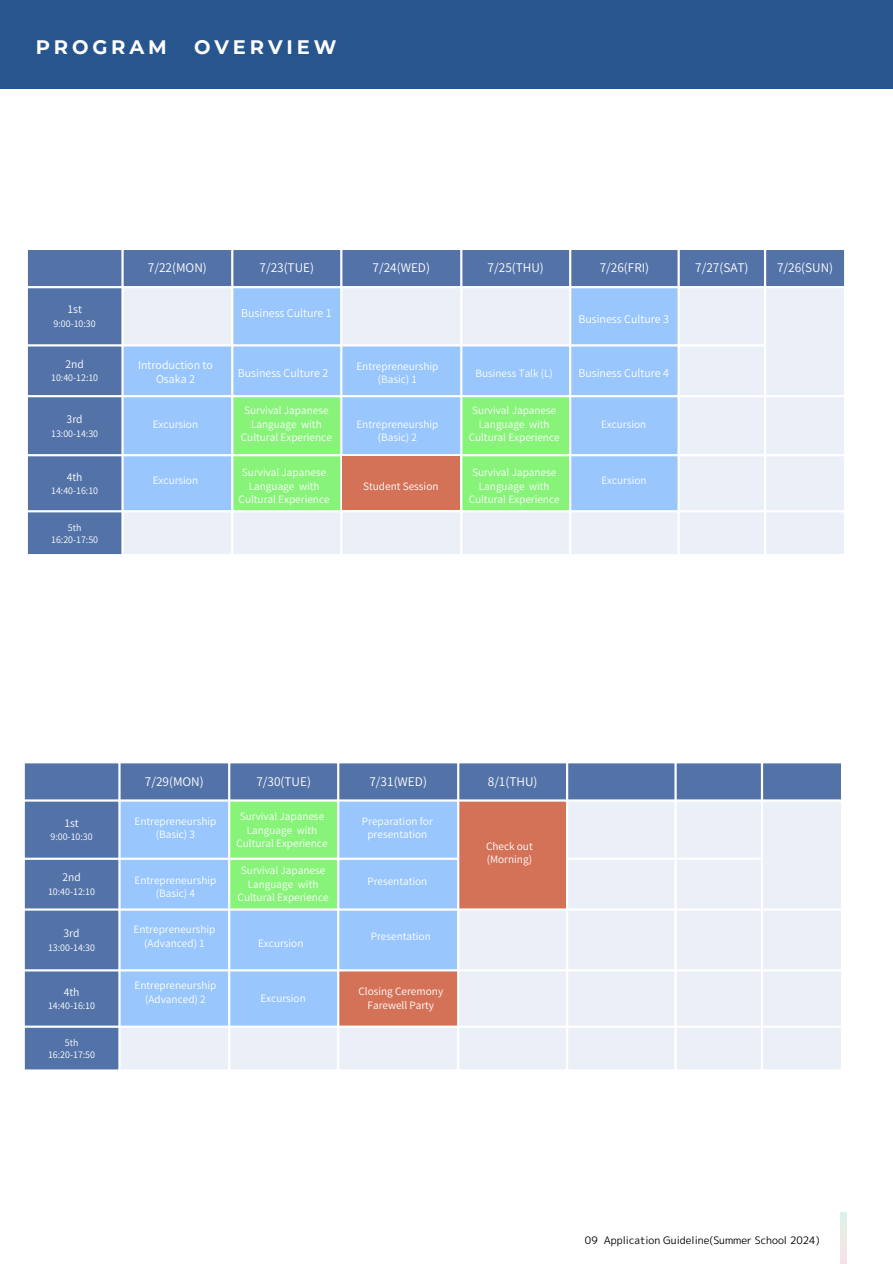
<style>
.page{position:relative;width:893px;height:1264px;background:#fff}
.page>*{position:absolute;margin:0;border:0;box-sizing:border-box;transform-origin:0 0}
.t1{font:700 19.5px "Montserrat";letter-spacing:.2em;color:#fff}
.t2{font:600 11.85px "Noto Sans JP";color:#fff}
.t3{font:600 10.65px/14.2px "Noto Sans JP";color:#fff;text-align:center}
.t4{font:10.35px "mplus 1 p regular";color:#000}
.t5{font:600 10.35px "Noto Sans JP";color:#fff}
.t6{font:600 10.05px/13.5px "Noto Sans JP";color:#fff;text-align:center}
.t7{font:600 8.85px "Noto Sans JP";color:#fff}
</style>
<div class="page">
<div style="left:0;top:0;width:892px;height:89px;background:#27568e"></div>
<svg style="left:28px;top:250px;width:816px;height:304px;background:#5d7bad"></svg>
<div style="left:124px;top:288px;width:720px;height:266px;background:#ebeff8"></div>
<svg style="left:124px;top:288px;width:553px;height:222px;background:#afd1fb"></svg>
<svg style="left:233px;top:397px;width:336px;height:113px;background:#8fe99a"></svg>
<div style="left:342px;top:456px;width:118px;height:54px;background:#d47258"></div>
<svg style="left:25px;top:763px;width:815px;height:306px;background:#5d7bad"></svg>
<svg style="left:121px;top:801px;width:719px;height:268px;background:#ccd8e3"></svg>
<p class="t1" style="left:36px;top:35px;width:133px">PROGRAM</p>
<p class="t1" style="left:194px;top:35px;width:144px">OVERVIEW</p>
<p class="t5" style="left:67px;top:301px;width:16px">1st</p>
<p class="t7" style="left:54px;top:316px;width:44px">9:00-10:30</p>
<p class="t5" style="left:65px;top:356px;width:20px">2nd</p>
<p class="t7" style="left:51px;top:371px;width:48px">10:40-12:10</p>
<p class="t5" style="left:67px;top:411px;width:18px">3rd</p>
<p class="t7" style="left:51px;top:426px;width:48px">13:00-14:30</p>
<p class="t5" style="left:67px;top:469px;width:17px">4th</p>
<p class="t7" style="left:51px;top:484px;width:48px">14:40-16:10</p>
<p class="t7" style="left:68px;top:520px;width:15px">5th</p>
<p class="t7" style="left:51px;top:532px;width:48px">16:20-17:50</p>
<h1 class="t2" style="left:148px;top:258px;width:60px">7/22(MON)</h1>
<p class="t2" style="left:259px;top:258px;width:56px">7/23(TUE)</p>
<p class="t2" style="left:372px;top:258px;width:59px">7/24(WED)</p>
<p class="t2" style="left:487px;top:258px;width:58px">7/25(THU)</p>
<p class="t2" style="left:599px;top:258px;width:51px">7/26(FRI)</p>
<p class="t2" style="left:695px;top:258px;width:55px">7/27(SAT)</p>
<p class="t2" style="left:777px;top:258px;width:58px">7/26(SUN)</p>
<p class="t3" style="left:138px;top:357px;width:76px">Introduction to<br>Osaka 2</p>
<p class="t6" style="left:153px;top:416px;width:47px">Excursion</p>
<p class="t6" style="left:153px;top:473px;width:47px">Excursion</p>
<p class="t3" style="left:241px;top:305px;width:92px">Business Culture 1</p>
<p class="t6" style="left:356px;top:359px;width:83px">Entrepreneurship</p>
<p class="t6" style="left:378px;top:372px;width:41px">(Basic) 1</p>
<p class="t3" style="left:238px;top:365px;width:92px">Business Culture 2</p>
<p class="t6" style="left:475px;top:366px;width:79px">Business Talk (L)</p>
<p class="t6" style="left:241px;top:403px;width:93px">Survival Japanese<br>Language with<br>Cultural Experience</p>
<p class="t6" style="left:238px;top:465px;width:93px">Survival Japanese<br>Language with<br>Cultural Experience</p>
<p class="t6" style="left:356px;top:416px;width:83px">Entrepreneurship</p>
<p class="t6" style="left:378px;top:430px;width:41px">(Basic) 2</p>
<p class="t6" style="left:363px;top:479px;width:77px">Student Session</p>
<p class="t6" style="left:468px;top:403px;width:93px">Survival Japanese<br>Language with<br>Cultural Experience</p>
<p class="t6" style="left:468px;top:465px;width:93px">Survival Japanese<br>Language with<br>Cultural Experience</p>
<p class="t3" style="left:578px;top:311px;width:92px">Business Culture 3</p>
<p class="t3" style="left:578px;top:366px;width:92px">Business Culture 4</p>
<p class="t6" style="left:601px;top:416px;width:47px">Excursion</p>
<p class="t6" style="left:601px;top:473px;width:47px">Excursion</p>
<p class="t5" style="left:64px;top:814px;width:16px">1st</p>
<p class="t7" style="left:51px;top:830px;width:44px">9:00-10:30</p>
<p class="t5" style="left:62px;top:869px;width:20px">2nd</p>
<p class="t7" style="left:48px;top:884px;width:48px">10:40-12:10</p>
<p class="t5" style="left:64px;top:925px;width:18px">3rd</p>
<p class="t7" style="left:48px;top:940px;width:48px">13:00-14:30</p>
<p class="t5" style="left:64px;top:983px;width:17px">4th</p>
<p class="t7" style="left:48px;top:999px;width:48px">14:40-16:10</p>
<p class="t7" style="left:65px;top:1036px;width:15px">5th</p>
<p class="t7" style="left:48px;top:1047px;width:48px">16:20-17:50</p>
<p class="t2" style="left:145px;top:772px;width:60px">7/29(MON)</p>
<p class="t2" style="left:256px;top:772px;width:56px">7/30(TUE)</p>
<p class="t2" style="left:369px;top:772px;width:59px">7/31(WED)</p>
<p class="t2" style="left:488px;top:772px;width:51px">8/1(THU)</p>
<p class="t6" style="left:134px;top:814px;width:83px">Entrepreneurship</p>
<p class="t6" style="left:156px;top:827px;width:41px">(Basic) 3</p>
<p class="t6" style="left:134px;top:872px;width:83px">Entrepreneurship</p>
<p class="t6" style="left:156px;top:886px;width:41px">(Basic) 4</p>
<p class="t6" style="left:133px;top:922px;width:83px">Entrepreneurship</p>
<p class="t6" style="left:144px;top:935px;width:62px">(Advanced) 1</p>
<p class="t6" style="left:134px;top:978px;width:83px">Entrepreneurship</p>
<p class="t6" style="left:145px;top:991px;width:62px">(Advanced) 2</p>
<p class="t6" style="left:236px;top:809px;width:93px">Survival Japanese<br>Language with<br>Cultural Experience</p>
<p class="t6" style="left:237px;top:863px;width:93px">Survival Japanese<br>Language with<br>Cultural Experience</p>
<p class="t6" style="left:258px;top:935px;width:47px">Excursion</p>
<p class="t6" style="left:260px;top:990px;width:47px">Excursion</p>
<p class="t6" style="left:362px;top:814px;width:72px">Preparation for presentation</p>
<p class="t6" style="left:367px;top:873px;width:62px">Presentation</p>
<p class="t6" style="left:371px;top:928px;width:62px">Presentation</p>
<p class="t6" style="left:358px;top:984px;width:86px">Closing Ceremony</p>
<p class="t6" style="left:367px;top:997px;width:68px">Farewell Party</p>
<p class="t6" style="left:486px;top:839px;width:48px">Check out</p>
<p class="t6" style="left:486px;top:852px;width:47px">(Morning)</p>
<p class="t4" style="left:585px;top:1232px;width:236px">09 Application Guideline(Summer School 2024)</p>
</div>
